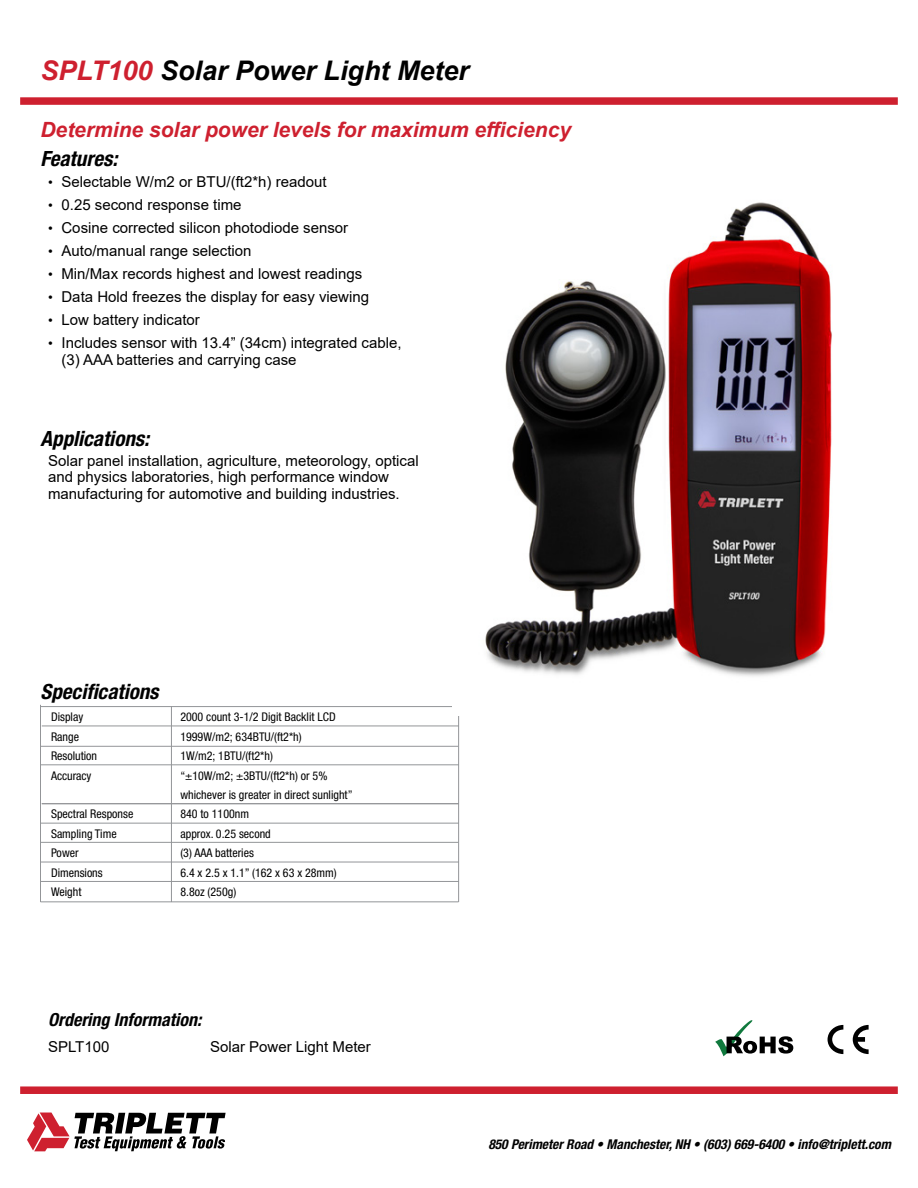
<style>
.page{position:relative;width:918px;height:1188px;background:#fff}
.page>*{position:absolute;margin:0;border:0;box-sizing:border-box;transform-origin:0 0}
.t1{font:italic 700 27px "Arial";color:#000}
.t2{font:italic 700 21px "Arial";color:#ce202f}
.t3{font:italic 700 condensed 21px "Helvetica Neue LT Std";color:#000}
.t4{font:italic 700 condensed 18px "Helvetica Neue LT Std";color:#000}
.t5{font:15px/16.5px "Arial";color:#000}
.t6{font:italic 700 condensed 13.5px "Helvetica Neue LT Std";color:#000}
.t7{font:condensed 12px/19.5px "Helvetica Neue LT Std";color:#000}
.s1{color:#ce202f}
.s2{font-size:13.5px}
</style>
<div class="page">
<div style="left:20px;top:97px;width:878px;height:8px;background:#ce202f"></div>
<div style="left:20px;top:1086px;width:878px;height:8px;background:#ce202f"></div>
<svg style="left:27px;top:1113px;width:199px;height:38px"></svg>
<hr style="left:42px;top:726px;width:417px;height:1px;background:#939598">
<hr style="left:40px;top:764px;width:419px;height:1px;background:#939598">
<hr style="left:40px;top:706px;width:419px;height:1px;background:#939598">
<hr style="left:42px;top:803px;width:417px;height:1px;background:#939598">
<hr style="left:40px;top:823px;width:419px;height:1px;background:#939598">
<hr style="left:40px;top:862px;width:419px;height:1px;background:#939598">
<hr style="left:40px;top:901px;width:418px;height:1px;background:#939598">
<hr style="left:40px;top:881px;width:419px;height:1px;background:#939598">
<hr style="left:40px;top:842px;width:418px;height:1px;background:#939598">
<hr style="left:40px;top:746px;width:418px;height:1px;background:#939598">
<hr style="left:171px;top:706px;width:1px;height:196px;background:#939598">
<hr style="left:458px;top:706px;width:1px;height:196px;background:#939598">
<hr style="left:40px;top:705px;width:1px;height:197px;background:#939598">
<svg style="left:715px;top:1020px;width:78px;height:36px"></svg>
<svg style="left:828px;top:1025px;width:15px;height:29px"></svg>
<svg style="left:853px;top:1025px;width:16px;height:29px"></svg>
<img style="left:453px;top:202px;width:379px;height:514px">
<p class="t1" style="left:40px;top:52px;width:430px"><span class="s1">SPLT100</span> Solar Power Light Meter</p>
<p class="t2" style="left:40px;top:116px;width:532px">Determine solar power levels for maximum efficiency</p>
<p class="t3" style="left:40px;top:146px;width:78px">Features:</p>
<p class="t5" style="left:48px;top:174px;width:280px"><span class="s2">•</span> Selectable W/m2 or BTU/(ft2*h) readout</p>
<p class="t5" style="left:48px;top:197px;width:195px"><span class="s2">•</span> 0.25 second response time</p>
<p class="t5" style="left:48px;top:220px;width:302px"><span class="s2">•</span> Cosine corrected silicon photodiode sensor</p>
<p class="t5" style="left:48px;top:243px;width:205px"><span class="s2">•</span> Auto/manual range selection</p>
<p class="t5" style="left:48px;top:266px;width:316px"><span class="s2">•</span> Min/Max records highest and lowest readings</p>
<p class="t5" style="left:48px;top:289px;width:323px"><span class="s2">•</span> Data Hold freezes the display for easy viewing</p>
<p class="t5" style="left:48px;top:312px;width:153px"><span class="s2">•</span> Low battery indicator</p>
<p class="t5" style="left:62px;top:335px;width:342px;text-indent:-14px"><span class="s2">•</span> Includes sensor with 13.4” (34cm) integrated cable, (3) AAA batteries and carrying case</p>
<p class="t3" style="left:40px;top:426px;width:110px">Applications:</p>
<p class="t5" style="left:48px;top:452px;width:372px">Solar panel installation, agriculture, meteorology, optical and physics laboratories, high performance window manufacturing for automotive and building industries.</p>
<p class="t3" style="left:40px;top:679px;width:120px">Specifications</p>
<p class="t7" style="left:51px;top:707px;width:34px">Display</p>
<p class="t7" style="left:51px;top:727px;width:29px">Range</p>
<p class="t7" style="left:51px;top:746px;width:48px">Resolution</p>
<p class="t7" style="left:51px;top:765px;width:42px">Accuracy</p>
<p class="t7" style="left:51px;top:804px;width:84px">Spectral Response</p>
<p class="t7" style="left:51px;top:824px;width:67px">Sampling Time</p>
<p class="t7" style="left:51px;top:843px;width:29px">Power</p>
<p class="t7" style="left:51px;top:863px;width:53px">Dimensions</p>
<p class="t7" style="left:51px;top:882px;width:32px">Weight</p>
<p class="t7" style="left:180px;top:707px;width:157px">2000 count 3-1/2 Digit Backlit LCD</p>
<p class="t7" style="left:180px;top:727px;width:123px">1999W/m2; 634BTU/(ft2*h)</p>
<p class="t7" style="left:180px;top:746px;width:94px">1W/m2; 1BTU/(ft2*h)</p>
<p class="t7" style="left:180px;top:765px;width:174px">“±10W/m2; ±3BTU/(ft2*h) or 5% whichever is greater in direct sunlight”</p>
<p class="t7" style="left:180px;top:804px;width:70px">840 to 1100nm</p>
<p class="t7" style="left:180px;top:824px;width:92px">approx. 0.25 second</p>
<p class="t7" style="left:180px;top:843px;width:75px">(3) AAA batteries</p>
<p class="t7" style="left:180px;top:863px;width:158px">6.4 x 2.5 x 1.1” (162 x 63 x 28mm)</p>
<p class="t7" style="left:180px;top:882px;width:57px">8.8oz (250g)</p>
<p class="t4" style="left:48px;top:1009px;width:155px">Ordering Information:</p>
<p class="t5" style="left:48px;top:1039px;width:63px">SPLT100</p>
<p class="t5" style="left:210px;top:1039px;width:162px">Solar Power Light Meter</p>
<p class="t6" style="left:488px;top:1136px;width:404px">850 Perimeter Road • Manchester, NH • (603) 669-6400 • info@triplett.com</p>
</div>
